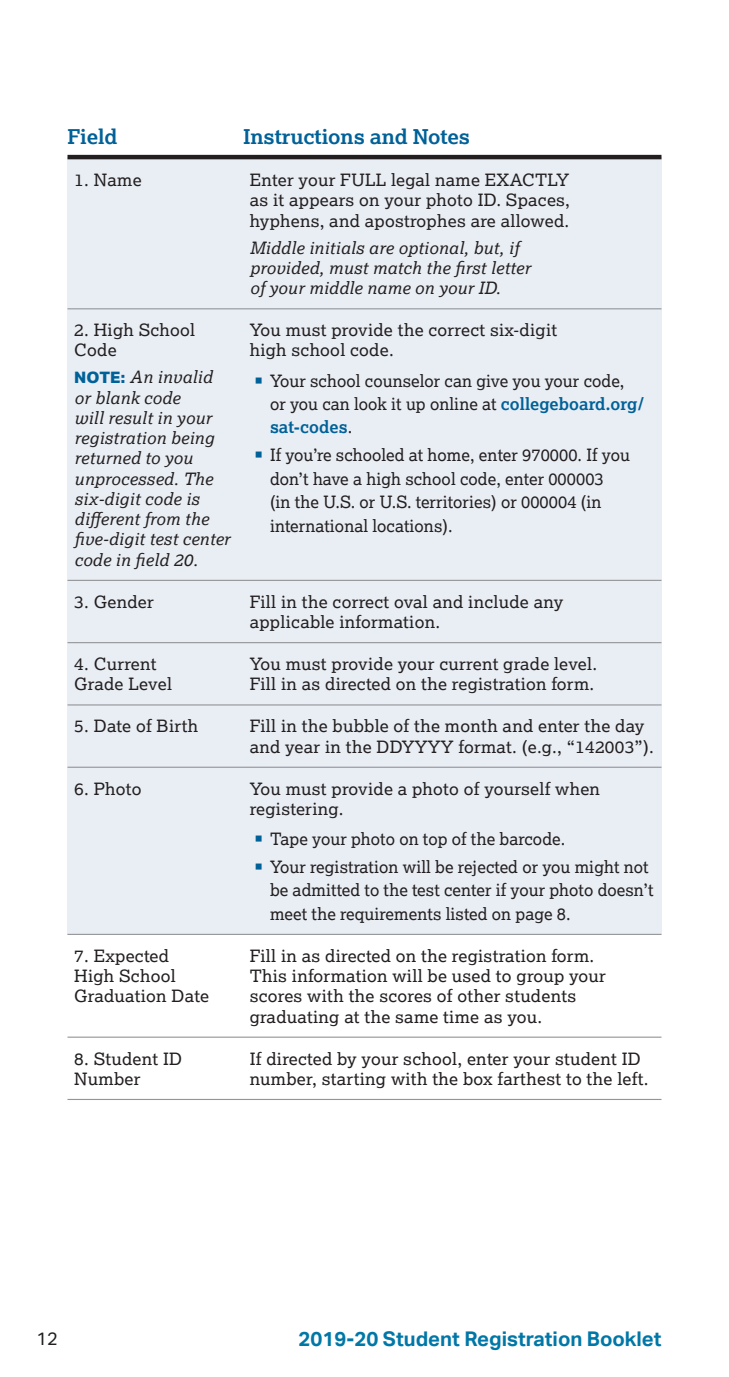
<style>
.page{position:relative;width:729px;height:1377px;background:#fff}
.page>*{position:absolute;margin:0;border:0;box-sizing:border-box;transform-origin:0 0}
.t1{font:700 20.25px "Aktiv Grotesk";color:#0077a7}
.t2{font:700 20.25px "Lexia";letter-spacing:-.005em;color:#006198;scale:1.05 1}
.t3{font:18px "Aktiv Grotesk";color:#231f20}
.t4{font:16.88px/20.2px "Lexia";letter-spacing:.015em;color:#231f20;scale:1.05 1}
.t5{font:16.88px/23.4px "Lexia";letter-spacing:.015em;color:#231f20}
.t6{font:italic 16.88px/20.2px "Lexia";letter-spacing:.015em;color:#231f20;scale:1.05 1}
.s1{font-family:"Aktiv Grotesk";font-weight:800;font-style:normal;font-size:15.75px;color:#006198}
.s2{font-weight:700;color:#006198}
</style>
<div class="page">
<hr style="left:68px;top:1037px;width:175px;height:1px;background:#939598">
<hr style="left:243px;top:1037px;width:419px;height:1px;background:#939598">
<hr style="left:68px;top:1099px;width:175px;height:1px;background:#939598">
<hr style="left:243px;top:1099px;width:419px;height:1px;background:#939598">
<div style="left:68px;top:157px;width:175px;height:152px;background:#e9eef5"></div>
<div style="left:243px;top:157px;width:419px;height:152px;background:#e9eef5"></div>
<div style="left:68px;top:309px;width:175px;height:271px;background:#e9eef5"></div>
<div style="left:243px;top:309px;width:419px;height:271px;background:#e9eef5"></div>
<div style="left:68px;top:580px;width:175px;height:63px;background:#e9eef5"></div>
<div style="left:243px;top:580px;width:419px;height:63px;background:#e9eef5"></div>
<div style="left:68px;top:643px;width:175px;height:62px;background:#e9eef5"></div>
<div style="left:243px;top:643px;width:419px;height:62px;background:#e9eef5"></div>
<div style="left:68px;top:705px;width:175px;height:62px;background:#e9eef5"></div>
<div style="left:243px;top:705px;width:419px;height:62px;background:#e9eef5"></div>
<div style="left:68px;top:767px;width:175px;height:167px;background:#e9eef5"></div>
<div style="left:243px;top:767px;width:419px;height:167px;background:#e9eef5"></div>
<hr style="left:68px;top:155px;width:175px;height:4px;background:#231f20">
<hr style="left:243px;top:155px;width:419px;height:4px;background:#231f20">
<hr style="left:68px;top:308px;width:175px;height:1px;background:#939598">
<hr style="left:243px;top:308px;width:419px;height:1px;background:#939598">
<hr style="left:68px;top:580px;width:175px;height:1px;background:#939598">
<hr style="left:243px;top:580px;width:419px;height:1px;background:#939598">
<hr style="left:68px;top:642px;width:175px;height:1px;background:#939598">
<hr style="left:243px;top:642px;width:419px;height:1px;background:#939598">
<hr style="left:68px;top:704px;width:175px;height:2px;background:#939598">
<hr style="left:243px;top:704px;width:419px;height:2px;background:#939598">
<hr style="left:68px;top:767px;width:175px;height:1px;background:#939598">
<hr style="left:243px;top:767px;width:419px;height:1px;background:#939598">
<hr style="left:68px;top:934px;width:175px;height:1px;background:#939598">
<hr style="left:243px;top:934px;width:419px;height:1px;background:#939598">
<p class="t2" style="left:68px;top:123px;width:49px">Field</p>
<p class="t2" style="left:243px;top:123px;width:218px">Instructions and Notes</p>
<p class="t4" style="left:74px;top:170px;width:66px">1. Name</p>
<p class="t4" style="left:250px;top:170px;width:306px;text-align:justify">Enter your FULL legal name EXACTLY as it appears on your photo ID. Spaces, hyphens, and apostrophes are allowed.</p>
<p class="t6" style="left:250px;top:237px;width:269px">Middle initials are optional, but, if provided, must match the first letter of your middle name on your ID.</p>
<p class="t4" style="left:74px;top:320px;width:117px">2. High School<br>Code</p>
<p class="t6" style="left:74px;top:367px;width:150px"><span class="s1">NOTE:</span> An invalid or blank code<br>will result in your registration being returned to you unprocessed. The six-digit code is different from the five-digit test center code in field 20.</p>
<p class="t4" style="left:250px;top:320px;width:294px">You must provide the correct six-digit high school code.</p>
<p class="t5" style="left:270px;top:368px;width:375px">Your school counselor can give you your code, or you can look it up online at <span class="s2">collegeboard.org/ sat-codes</span>.</p>
<p class="t5" style="left:270px;top:443px;width:361px">If you’re schooled at home, enter 970000. If you don’t have a high school code, enter 000003<br>(in the U.S. or U.S. territories) or 000004 (in international locations).</p>
<p class="t4" style="left:74px;top:591px;width:77px">3. Gender</p>
<p class="t4" style="left:250px;top:591px;width:300px">Fill in the correct oval and include any applicable information.</p>
<p class="t4" style="left:74px;top:653px;width:95px">4. Current<br>Grade Level</p>
<p class="t4" style="left:250px;top:653px;width:332px">You must provide your current grade level.<br>Fill in as directed on the registration form.</p>
<p class="t4" style="left:74px;top:716px;width:120px">5. Date of Birth</p>
<p class="t4" style="left:250px;top:716px;width:386px">Fill in the bubble of the month and enter the day and year in the DDYYYY format. (e.g., “142003”).</p>
<p class="t4" style="left:74px;top:778px;width:66px">6. Photo</p>
<p class="t4" style="left:250px;top:778px;width:335px">You must provide a photo of yourself when registering.</p>
<p class="t5" style="left:270px;top:827px;width:297px">Tape your photo on top of the barcode.</p>
<p class="t5" style="left:270px;top:855px;width:385px">Your registration will be rejected or you might not be admitted to the test center if your photo doesn’t meet the requirements listed on page 8.</p>
<p class="t4" style="left:74px;top:945px;width:130px">7. Expected<br>High School<br>Graduation Date</p>
<p class="t4" style="left:250px;top:945px;width:341px">Fill in as directed on the registration form.<br>This information will be used to group your scores with the scores of other students graduating at the same time as you.</p>
<p class="t4" style="left:74px;top:1048px;width:104px">8. Student ID<br>Number</p>
<p class="t4" style="left:250px;top:1048px;width:381px">If directed by your school, enter your student ID number, starting with the box farthest to the left.</p>
<p class="t3" style="left:37px;top:1329px;width:23px">12</p>
<p class="t1" style="left:299px;top:1327px;width:364px">2019-20 Student Registration Booklet</p>
</div>
